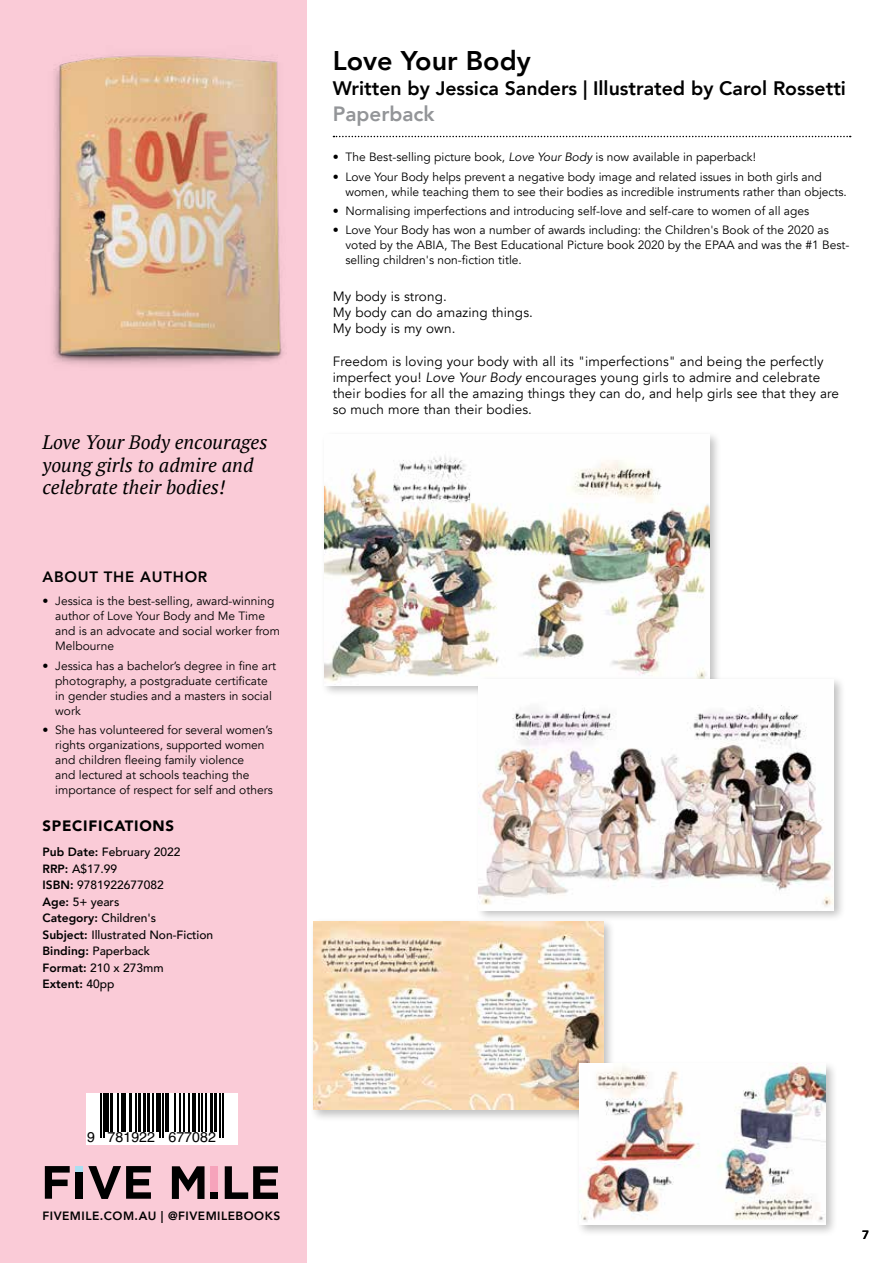
<style>
.page{position:relative;width:893px;height:1263px;background:#fff}
.page>*{position:absolute;margin:0;border:0;box-sizing:border-box;transform-origin:0 0}
.t1{font:800 27px "Avenir";color:#000}
.t2{font:800 20.7px "Avenir";color:#939598}
.t3{font:italic 19.5px/22.5px "PT Serif";color:#000}
.t4{font:800 19.5px "Avenir";color:#000}
.t5{font:800 15px "Avenir";letter-spacing:.05em;color:#000}
.t6{font:900 15px "Avenir";letter-spacing:.05em;color:#000}
.t7{font:14.25px "Helvetica";color:#000}
.t8{font:13.5px/16.2px "Avenir";letter-spacing:.01em;color:#000}
.t9{font:12px/15px "Avenir";color:#000}
.t10{font:500 12px/16.5px "Avenir";color:#000}
.t11{font:800 12px "Avenir";letter-spacing:.04em;color:#000}
.s1{font-weight:800}
.s2{font-style:italic}
</style>
<div class="page">
<div style="left:0;top:0;width:306px;height:1263px;background:#facbd7"></div>
<div style="left:86px;top:1093px;width:151px;height:51px;background:#fff"></div>
<hr style="left:100px;top:1093px;width:2px;height:38px;background:#000">
<hr style="left:103px;top:1093px;width:1px;height:38px;background:#000">
<hr style="left:105px;top:1093px;width:4px;height:38px;background:#000">
<hr style="left:111px;top:1093px;width:2px;height:38px;background:#000">
<hr style="left:117px;top:1093px;width:1px;height:38px;background:#000">
<hr style="left:121px;top:1093px;width:1px;height:38px;background:#000">
<hr style="left:124px;top:1093px;width:2px;height:38px;background:#000">
<hr style="left:129px;top:1093px;width:2px;height:38px;background:#000">
<hr style="left:135px;top:1093px;width:2px;height:38px;background:#000">
<hr style="left:138px;top:1093px;width:2px;height:38px;background:#000">
<hr style="left:143px;top:1093px;width:3px;height:38px;background:#000">
<hr style="left:147px;top:1093px;width:2px;height:38px;background:#000">
<hr style="left:152px;top:1093px;width:1px;height:38px;background:#000">
<hr style="left:156px;top:1093px;width:3px;height:38px;background:#000">
<hr style="left:160px;top:1093px;width:1px;height:38px;background:#000">
<hr style="left:162px;top:1093px;width:2px;height:38px;background:#000">
<hr style="left:165px;top:1093px;width:1px;height:38px;background:#000">
<hr style="left:168px;top:1093px;width:1px;height:38px;background:#000">
<hr style="left:174px;top:1093px;width:1px;height:38px;background:#000">
<hr style="left:179px;top:1093px;width:2px;height:38px;background:#000">
<hr style="left:183px;top:1093px;width:1px;height:38px;background:#000">
<hr style="left:188px;top:1093px;width:2px;height:38px;background:#000">
<hr style="left:192px;top:1093px;width:4px;height:38px;background:#000">
<hr style="left:199px;top:1093px;width:1px;height:38px;background:#000">
<hr style="left:201px;top:1093px;width:2px;height:38px;background:#000">
<hr style="left:205px;top:1093px;width:1px;height:38px;background:#000">
<hr style="left:210px;top:1093px;width:3px;height:38px;background:#000">
<hr style="left:214px;top:1093px;width:3px;height:38px;background:#000">
<hr style="left:219px;top:1093px;width:2px;height:38px;background:#000">
<hr style="left:222px;top:1093px;width:1px;height:38px;background:#000">
<svg style="left:100px;top:1131px;width:4px;height:7px"></svg>
<svg style="left:160px;top:1131px;width:4px;height:7px"></svg>
<svg style="left:219px;top:1131px;width:4px;height:7px"></svg>
<div style="left:211px;top:1166px;width:7px;height:26px;background:#f6a3bb"></div>
<svg style="left:172px;top:1166px;width:33px;height:33px"></svg>
<div style="left:211px;top:1192px;width:7px;height:7px;background:#000"></div>
<svg style="left:225px;top:1166px;width:53px;height:33px"></svg>
<div style="left:76px;top:1166px;width:7px;height:6px;background:#aadff1"></div>
<svg style="left:45px;top:1166px;width:25px;height:33px"></svg>
<div style="left:76px;top:1172px;width:7px;height:27px;background:#000"></div>
<svg style="left:88px;top:1166px;width:63px;height:33px"></svg>
<div style="left:309px;top:917px;width:307px;height:205px;background:#000;opacity:.25"></div>
<img style="left:313px;top:921px;width:290px;height:189px">
<svg style="left:333px;top:136px;width:518px;height:1px"></svg>
<img style="left:53px;top:55px;width:231px;height:310px">
<div style="left:320px;top:430px;width:401px;height:268px;background:#000;opacity:.25"></div>
<img style="left:324px;top:434px;width:385px;height:251px">
<div style="left:475px;top:675px;width:371px;height:247px;background:#000;opacity:.25"></div>
<img style="left:479px;top:679px;width:354px;height:231px">
<div style="left:575px;top:1060px;width:263px;height:177px;background:#000;opacity:.25"></div>
<img style="left:579px;top:1064px;width:246px;height:161px">
<h3 class="t3" style="left:43px;top:431px;width:227px">Love Your Body encourages young girls to admire and celebrate their bodies!</h3>
<p class="t5" style="left:43px;top:565px;width:166px">ABOUT THE AUTHOR</p>
<p class="t9" style="left:55px;top:594px;width:226px;text-indent:-13px">• Jessica is the best-selling, award-winning author of Love Your Body and Me Time and is an advocate and social worker from<br>Melbourne</p>
<p class="t9" style="left:55px;top:658px;width:222px;text-indent:-13px">• Jessica has a bachelor’s degree in fine art photography, a postgraduate certificate in gender studies and a masters in social work</p>
<p class="t9" style="left:55px;top:722px;width:219px;text-indent:-13px">• She has volunteered for several women’s rights organizations, supported women and children fleeing family violence<br>and lectured at schools teaching the importance of respect for self and others</p>
<p class="t6" style="left:43px;top:813px;width:133px">SPECIFICATIONS</p>
<p class="t10" style="left:43px;top:843px;width:172px"><span class="s1">Pub Date:</span> February 2022<br><span class="s1">RRP:</span> A$17.99<br><span class="s1">ISBN:</span> 9781922677082<br><span class="s1">Age:</span> 5+ years<br><span class="s1">Category:</span> Children's<br><span class="s1">Subject:</span> Illustrated Non-Fiction<br><span class="s1">Binding:</span> Paperback<br><span class="s1">Format:</span> 210 x 273mm<br><span class="s1">Extent:</span> 40pp</p>
<h1 class="t1" style="left:333px;top:39px;width:199px">Love Your Body</h1>
<h3 class="t4" style="left:333px;top:73px;width:515px">Written by Jessica Sanders | Illustrated by Carol Rossetti</h3>
<h2 class="t2" style="left:333px;top:98px;width:103px">Paperback</h2>
<p class="t9" style="left:333px;top:150px;width:425px">• The Best-selling picture book, <span class="s2">Love Your Body</span> is now available in paperback!</p>
<p class="t9" style="left:345px;top:169px;width:503px;text-indent:-13px">• Love Your Body helps prevent a negative body image and related issues in both girls and women, while teaching them to see their bodies as incredible instruments rather than objects.</p>
<p class="t9" style="left:333px;top:203px;width:478px">• Normalising imperfections and introducing self-love and self-care to women of all ages</p>
<p class="t9" style="left:345px;top:223px;width:505px;text-indent:-13px">• Love Your Body has won a number of awards including: the Children's Book of the 2020 as voted by the ABIA, The Best Educational Picture book 2020 by the EPAA and was the #1 Best&shy;selling children's non-fiction title.</p>
<p class="t8" style="left:333px;top:288px;width:202px">My body is strong.<br>My body can do amazing things.<br>My body is my own.</p>
<p class="t8" style="left:333px;top:353px;width:508px">Freedom is loving your body with all its "imperfections" and being the perfectly imperfect you! <span class="s2">Love Your Body</span> encourages young girls to admire and celebrate their bodies for all the amazing things they can do, and help girls see that they are so much more than their bodies.</p>
<p class="t7" style="left:87px;top:1126px;width:130px">9 781922 677082</p>
<p class="t11" style="left:43px;top:1207px;width:239px">FIVEMILE.COM.AU | @FIVEMILEBOOKS</p>
<p class="t11" style="left:862px;top:1225px;width:9px">7</p>
</div>
